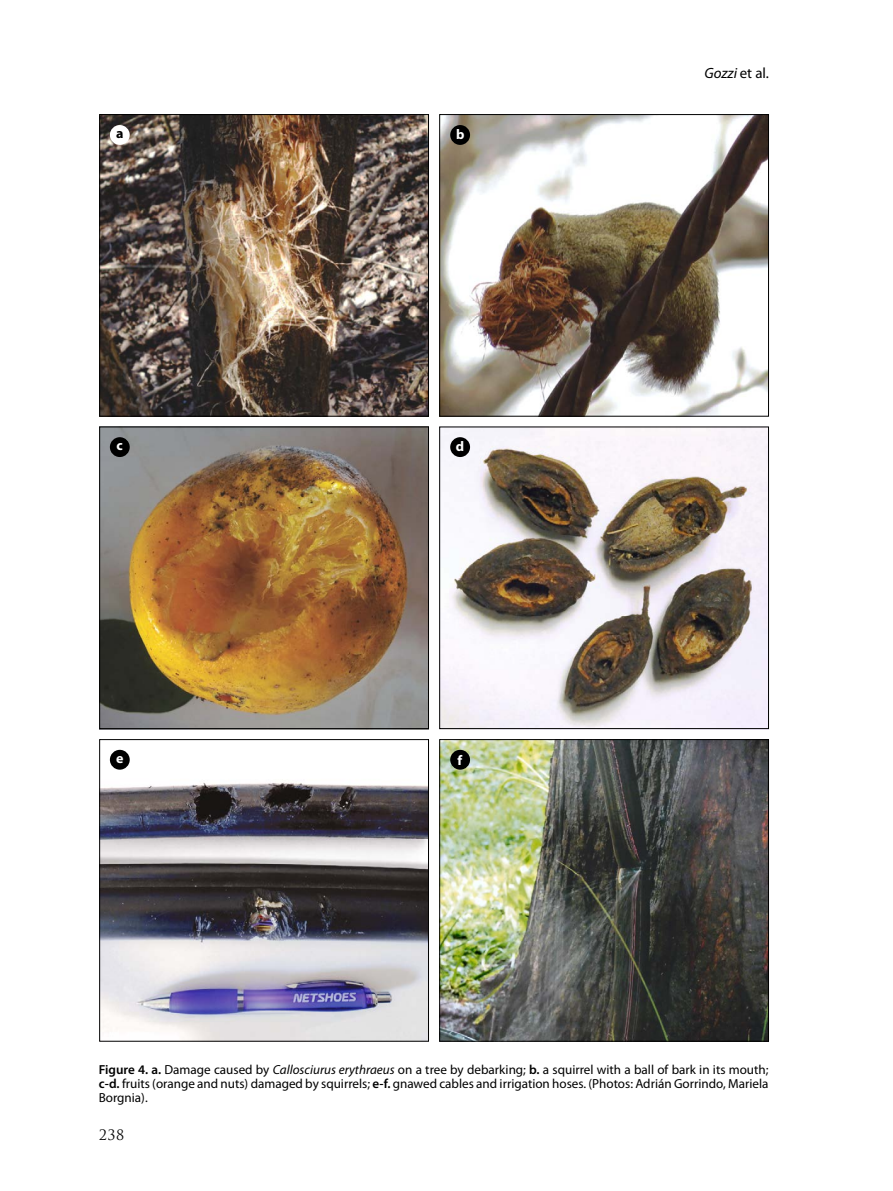
<style>
.page{position:relative;width:893px;height:1191px;background:#fff}
.page>*{position:absolute;margin:0;border:0;box-sizing:border-box;transform-origin:0 0}
.t1{font:italic 14.88px "Myriad Pro";color:#000}
.t2{font:700 14px "Myriad Pro";color:#fff}
.t3{font:14px "Trajan";color:#000}
.t4{font:700 14px "Myriad Pro";color:#000}
.t5{font:13.12px/14.2px "Myriad Pro";color:#000;text-align:justify}
.s1{font-style:normal}
.s2{font-weight:600}
.s3{font-style:italic}
</style>
<div class="page">
<img style="left:101px;top:116px;width:326px;height:298px">
<div style="left:99px;top:114px;width:330px;height:302px;border:1px solid #000"></div>
<img style="left:441px;top:116px;width:326px;height:298px">
<div style="left:439px;top:114px;width:330px;height:302px;border:1px solid #000"></div>
<img style="left:101px;top:428px;width:326px;height:299px">
<div style="left:99px;top:426px;width:330px;height:303px;border:1px solid #000"></div>
<img style="left:441px;top:428px;width:326px;height:299px">
<div style="left:439px;top:426px;width:330px;height:303px;border:1px solid #000"></div>
<img style="left:101px;top:749px;width:326px;height:290px">
<div style="left:99px;top:739px;width:330px;height:302px;border:1px solid #000"></div>
<img style="left:441px;top:741px;width:326px;height:298px">
<div style="left:439px;top:739px;width:330px;height:302px;border:1px solid #000"></div>
<div style="left:110px;top:125px;width:20px;height:20px;background:#fff;border-radius:50%"></div>
<div style="left:450px;top:125px;width:20px;height:20px;background:#000;border-radius:50%"></div>
<div style="left:110px;top:437px;width:20px;height:20px;background:#000;border-radius:50%"></div>
<div style="left:450px;top:437px;width:20px;height:20px;background:#000;border-radius:50%"></div>
<div style="left:110px;top:750px;width:20px;height:19px;background:#000;border-radius:50%"></div>
<div style="left:450px;top:750px;width:20px;height:19px;background:#000;border-radius:50%"></div>
<p class="t4" style="left:116px;top:125px;width:9px">a</p>
<p class="t2" style="left:456px;top:126px;width:10px">b</p>
<p class="t2" style="left:116px;top:437px;width:8px">c</p>
<p class="t2" style="left:456px;top:438px;width:10px">d</p>
<p class="t2" style="left:116px;top:750px;width:9px">e</p>
<p class="t2" style="left:457px;top:752px;width:6px">f</p>
<p class="t1" style="left:704px;top:65px;width:66px">Gozzi <span class="s1">et al.</span></p>
<p class="t5" style="left:99px;top:1062px;width:671px"><span class="s2">Figure 4. a.</span> Damage caused by <span class="s3">Callosciurus erythraeus</span> on a tree by debarking; <span class="s2">b.</span> a squirrel with a ball of bark in its mouth; <span class="s2">c-d.</span> fruits (orange and nuts) damaged by squirrels; <span class="s2">e-f.</span> gnawed cables and irrigation hoses. (Photos: Adrián Gorrindo, Mariela Borgnia).</p>
<p class="t3" style="left:99px;top:1126px;width:27px">238</p>
</div>
